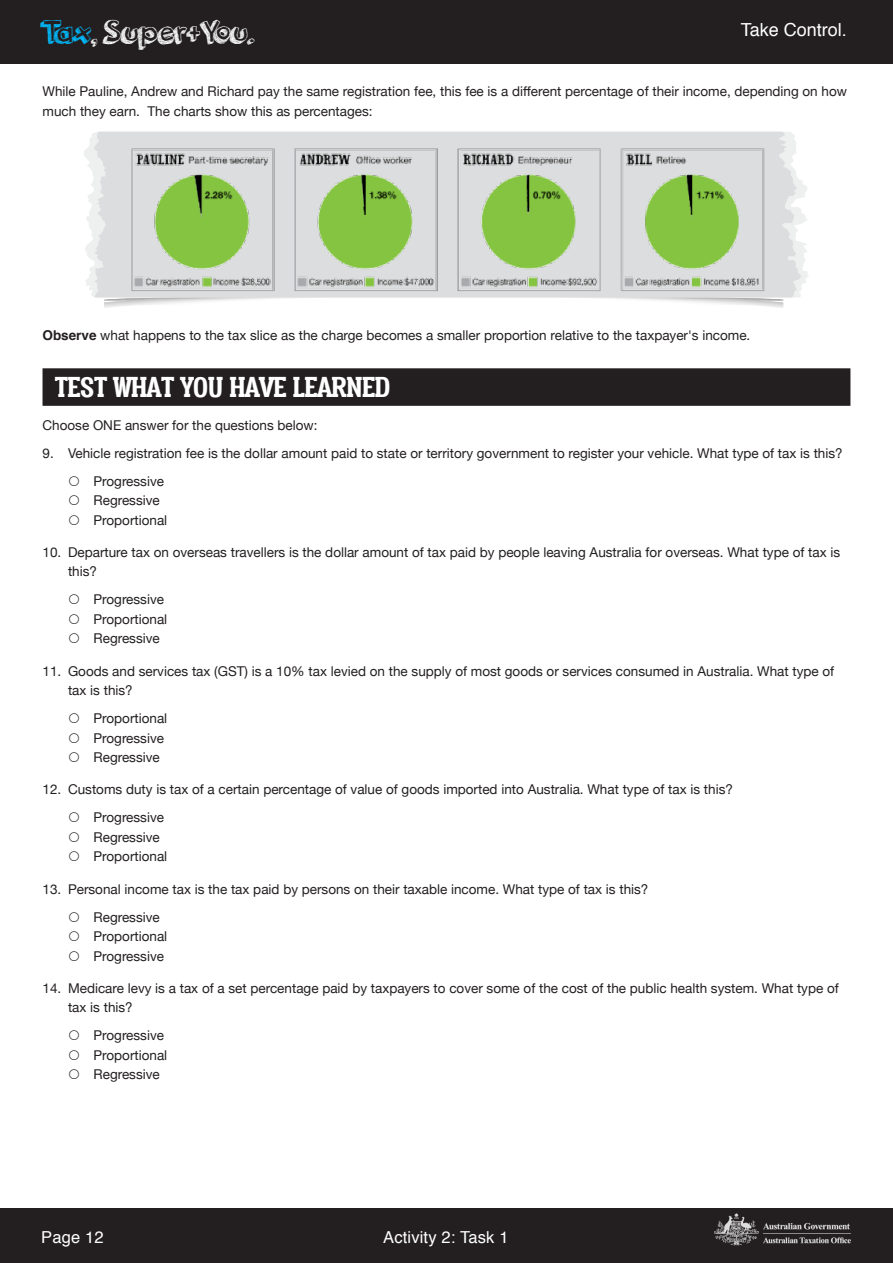
<style>
.page{position:relative;width:893px;height:1263px;background:#fff}
.page>*{position:absolute;margin:0;border:0;box-sizing:border-box;transform-origin:0 0}
.H3_-_Black_Backgroun{font:700 33px "Vacer Serif Personal";color:#fff}
.t1{font:33px "orangejuice";letter-spacing:-.015em;color:#fff}
.t2{font:18px "Helvetica";color:#fff}
.t3{font:16.5px "Helvetica";letter-spacing:.01em;color:#fff}
.BODY{font:13.5px/19.5px "Helvetica Neue";color:#231f20}
.s1{color:#00bdff}
.s2{font-family:"Helvetica";font-weight:700}
</style>
<div class="page">
<div style="left:0;top:0;width:893px;height:63px;background:#231f20"></div>
<div style="left:0;top:1208px;width:893px;height:55px;background:#231f20"></div>
<img style="left:714px;top:1213px;width:136px;height:33px">
<div style="left:43px;top:368px;width:807px;height:38px;background:#231f20"></div>
<svg style="left:104px;top:297px;width:679px;height:11px"></svg>
<svg style="left:84px;top:133px;width:725px;height:164px"></svg>
<svg style="left:94px;top:132px;width:707px;height:165px;background:#dfe0e1"></svg>
<img style="left:124px;top:141px;width:643px;height:159px">
<h1 class="t1" style="left:40px;top:9px;width:216px"><span class="s1">Tax</span>, Super+You.</h1>
<h2 class="t2" style="left:741px;top:16px;width:108px">Take Control.</h2>
<p class="BODY" style="left:43px;top:83px;width:806px">While Pauline, Andrew and Richard pay the same registration fee, this fee is a different percentage of their income, depending on how much they earn. The charts show this as percentages:</p>
<p class="BODY" style="left:43px;top:326px;width:709px"><span class="s2">Observe</span> what happens to the tax slice as the charge becomes a smaller proportion relative to the taxpayer's income.</p>
<p class="H3_-_Black_Backgroun" style="left:55px;top:369px;width:336px">TEST WHAT YOU HAVE LEARNED</p>
<p class="BODY" style="left:43px;top:416px;width:277px">Choose ONE answer for the questions below:</p>
<p class="BODY" style="left:43px;top:444px;width:802px">9. Vehicle registration fee is the dollar amount paid to state or territory government to register your vehicle. What type of tax is this?</p>
<p class="BODY" style="left:94px;top:472px;width:72px">Progressive</p>
<p class="BODY" style="left:94px;top:491px;width:68px">Regressive</p>
<p class="BODY" style="left:94px;top:511px;width:75px">Proportional</p>
<p class="BODY" style="left:68px;top:543px;width:774px;text-indent:-26px">10. Departure tax on overseas travellers is the dollar amount of tax paid by people leaving Australia for overseas. What type of tax is this?</p>
<p class="BODY" style="left:94px;top:591px;width:72px">Progressive</p>
<p class="BODY" style="left:94px;top:610px;width:75px">Proportional</p>
<p class="BODY" style="left:94px;top:630px;width:68px">Regressive</p>
<p class="BODY" style="left:68px;top:662px;width:768px;text-indent:-26px">11. Goods and services tax (GST) is a 10% tax levied on the supply of most goods or services consumed in Australia. What type of tax is this?</p>
<p class="BODY" style="left:94px;top:709px;width:75px">Proportional</p>
<p class="BODY" style="left:94px;top:729px;width:72px">Progressive</p>
<p class="BODY" style="left:94px;top:748px;width:68px">Regressive</p>
<p class="BODY" style="left:43px;top:781px;width:692px">12. Customs duty is tax of a certain percentage of value of goods imported into Australia. What type of tax is this?</p>
<p class="BODY" style="left:94px;top:809px;width:72px">Progressive</p>
<p class="BODY" style="left:94px;top:828px;width:68px">Regressive</p>
<p class="BODY" style="left:94px;top:848px;width:75px">Proportional</p>
<p class="BODY" style="left:43px;top:880px;width:607px">13. Personal income tax is the tax paid by persons on their taxable income. What type of tax is this?</p>
<p class="BODY" style="left:94px;top:908px;width:68px">Regressive</p>
<p class="BODY" style="left:94px;top:927px;width:75px">Proportional</p>
<p class="BODY" style="left:94px;top:947px;width:72px">Progressive</p>
<p class="BODY" style="left:68px;top:979px;width:772px;text-indent:-26px">14. Medicare levy is a tax of a set percentage paid by taxpayers to cover some of the cost of the public health system. What type of tax is this?</p>
<p class="BODY" style="left:94px;top:1027px;width:72px">Progressive</p>
<p class="BODY" style="left:94px;top:1046px;width:75px">Proportional</p>
<p class="BODY" style="left:94px;top:1066px;width:68px">Regressive</p>
<p class="t3" style="left:41px;top:1225px;width:64px">Page 12</p>
<p class="t3" style="left:383px;top:1225px;width:127px">Activity 2: Task 1</p>
</div>
